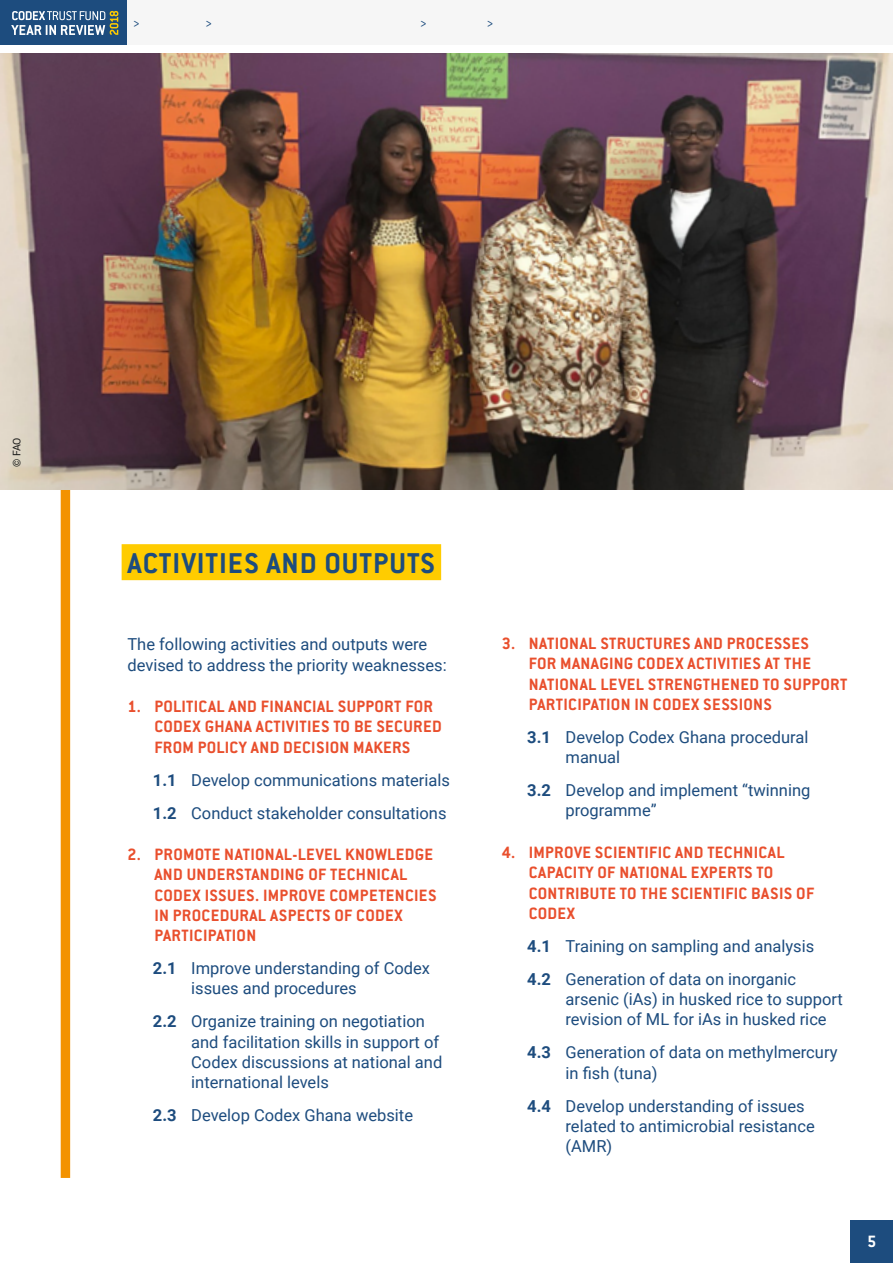
<style>
.page{position:relative;width:893px;height:1263px;background:#fff}
.page>*{position:absolute;margin:0;border:0;box-sizing:border-box;transform-origin:0 0}
.t1{font:700 31.5px "Conduit ITC Std";letter-spacing:.03em;color:#1d4c7e}
.t2{font:700 18px/20.2px "Conduit ITC Std";letter-spacing:.02em;color:#e94f2d}
.t3{font:700 18px "Conduit ITC Std";color:#fff}
.t4{font:16.5px/20.2px "Roboto";color:#1d4c7e}
.t5{font:500 13.5px "Conduit ITC Std";color:#1d4c7e}
.t6{font:10.5px "Roboto";color:#1d1d1b}
.s1{font-weight:700}
</style>
<div class="page">
<div style="left:0;top:0;width:128px;height:45px;background:#1d4c7e"></div>
<div style="left:128px;top:0;width:765px;height:45px;background:#f6f6f6"></div>
<svg style="left:11px;top:11px;width:107px;height:24px"></svg>
<div style="left:61px;top:467px;width:9px;height:711px;background:#f39200"></div>
<img style="left:0;top:53px;width:893px;height:437px">
<div style="left:122px;top:544px;width:319px;height:36px;background:#fc0"></div>
<div style="left:850px;top:1220px;width:43px;height:43px;background:#1d4c7e"></div>
<p class="t5" style="left:133px;top:14px;width:8px">&gt;</p>
<p class="t5" style="left:205px;top:14px;width:8px">&gt;</p>
<p class="t5" style="left:420px;top:14px;width:8px">&gt;</p>
<p class="t5" style="left:486px;top:14px;width:8px">&gt;</p>
<p class="t6" style="left:10px;top:467px;width:31px;rotate:-90deg">© FAO</p>
<h1 class="t1" style="left:128px;top:544px;width:309px">ACTIVITIES AND OUTPUTS</h1>
<p class="t4" style="left:127px;top:634px;width:321px">The following activities and outputs were devised to address the priority weaknesses:</p>
<p class="t2" style="left:154px;top:696px;width:289px;text-indent:-27px">1. POLITICAL AND FINANCIAL SUPPORT FOR<br>CODEX GHANA ACTIVITIES TO BE SECURED<br>FROM POLICY AND DECISION MAKERS</p>
<p class="t4" style="left:153px;top:762px;width:299px;line-height:33px"><span class="s1">1.1</span> Develop communications materials<br><span class="s1">1.2</span> Conduct stakeholder consultations</p>
<p class="t2" style="left:154px;top:844px;width:284px;text-indent:-27px">2. PROMOTE NATIONAL-LEVEL KNOWLEDGE<br>AND UNDERSTANDING OF TECHNICAL<br>CODEX ISSUES. IMPROVE COMPETENCIES<br>IN PROCEDURAL ASPECTS OF CODEX<br>PARTICIPATION</p>
<p class="t4" style="left:191px;top:957px;width:240px;text-indent:-38px"><span class="s1">2.1</span> Improve understanding of Codex issues and procedures</p>
<p class="t4" style="left:191px;top:1011px;width:253px;text-indent:-38px"><span class="s1">2.2</span> Organize training on negotiation and facilitation skills in support of Codex discussions at national and international levels</p>
<p class="t4" style="left:153px;top:1104px;width:262px"><span class="s1">2.3</span> Develop Codex Ghana website</p>
<p class="t2" style="left:529px;top:633px;width:320px;text-indent:-27px">3. NATIONAL STRUCTURES AND PROCESSES<br>FOR MANAGING CODEX ACTIVITIES AT THE NATIONAL LEVEL STRENGTHENED TO SUPPORT PARTICIPATION IN CODEX SESSIONS</p>
<p class="t4" style="left:566px;top:726px;width:244px;text-indent:-38px"><span class="s1">3.1</span> Develop Codex Ghana procedural manual</p>
<p class="t4" style="left:566px;top:780px;width:246px;text-indent:-38px"><span class="s1">3.2</span> Develop and implement “twinning programme”</p>
<p class="t2" style="left:529px;top:842px;width:287px;text-indent:-27px">4. IMPROVE SCIENTIFIC AND TECHNICAL<br>CAPACITY OF NATIONAL EXPERTS TO<br>CONTRIBUTE TO THE SCIENTIFIC BASIS OF<br>CODEX</p>
<p class="t4" style="left:527px;top:929px;width:288px;line-height:33px"><span class="s1">4.1</span> Training on sampling and analysis<br><span class="s1">4.2</span> Generation of data on inorganic</p>
<p class="t4" style="left:566px;top:988px;width:279px">arsenic (iAs) in husked rice to support revision of ML for iAs in husked rice</p>
<p class="t4" style="left:566px;top:1042px;width:273px;text-indent:-38px"><span class="s1">4.3</span> Generation of data on methylmercury in fish (tuna)</p>
<p class="t4" style="left:566px;top:1095px;width:251px;text-indent:-38px"><span class="s1">4.4</span> Develop understanding of issues related to antimicrobial resistance (AMR)</p>
<p class="t3" style="left:867px;top:1231px;width:11px">5</p>
</div>
